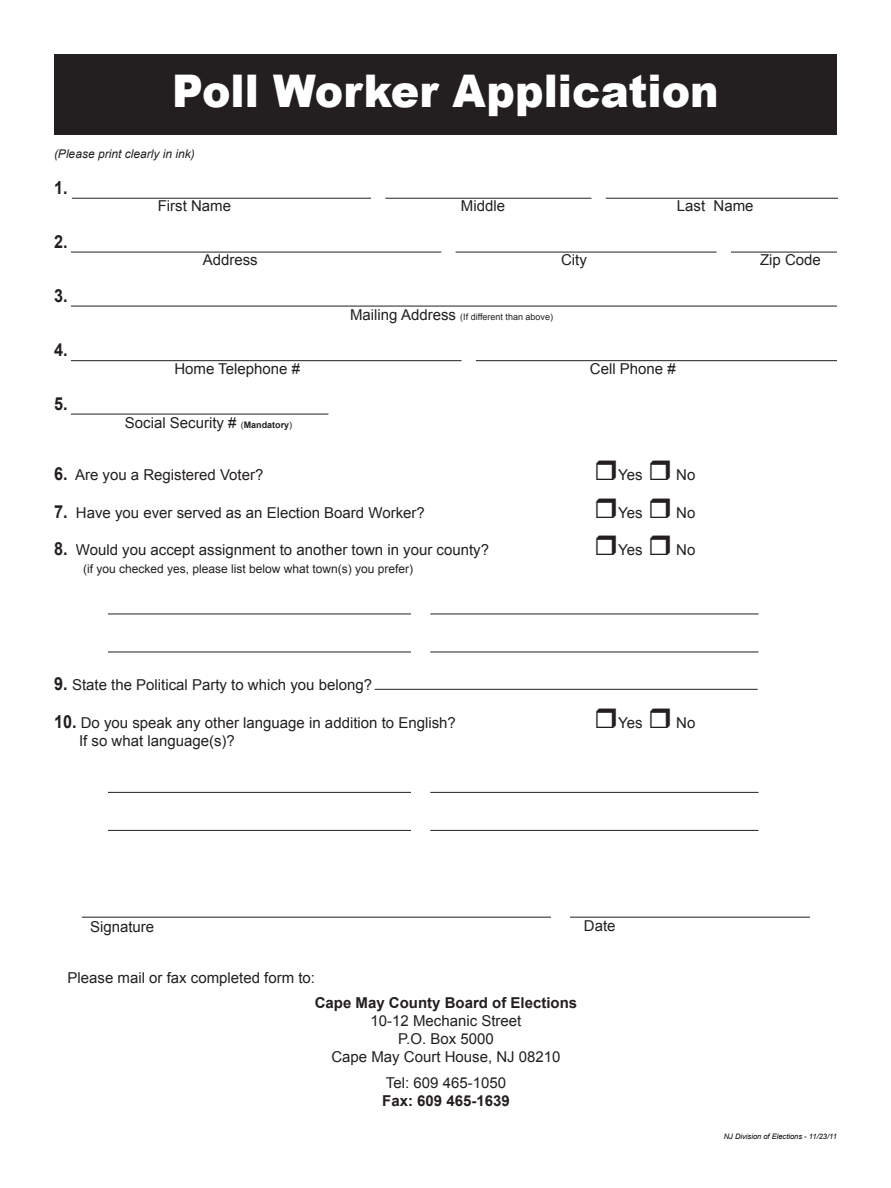
<style>
.page{position:relative;width:891px;height:1188px;background:#fff}
.page>*{position:absolute;margin:0;border:0;box-sizing:border-box;transform-origin:0 0}
.t1{font:900 45px "Arial";color:#fff;scale:.95 1}
.t2{font:700 18px "Arial";color:#231f20;scale:.9 1}
.t3{font:15px/18px "Arial";color:#231f20}
.t4{font:700 15px "Arial";color:#231f20}
.t5{font:12px "Arial";color:#231f20}
.t6{font:italic 12px "Arial";color:#231f20}
.t7{font:9px "Arial";color:#231f20}
.t8{font:italic 7.5px "Arial";color:#000}
.s1{font-size:15px}
.s2{font-size:9px}
.s3{font-weight:700;font-size:9px}
.s4{font-weight:700;font-size:18px}
.s5{font-weight:700}
</style>
<div class="page">
<div style="left:54px;top:54px;width:783px;height:81px;background:#231f20"></div>
<hr style="left:72px;top:198px;width:766px;height:1px;background:#231f20">
<hr style="left:71px;top:252px;width:766px;height:1px;background:#231f20">
<hr style="left:71px;top:306px;width:766px;height:1px;background:#231f20">
<hr style="left:71px;top:360px;width:766px;height:1px;background:#231f20">
<hr style="left:71px;top:414px;width:766px;height:1px;background:#231f20">
<div style="left:328px;top:403px;width:509px;height:25px;background:#fff"></div>
<div style="left:371px;top:187px;width:14px;height:23px;background:#fff"></div>
<div style="left:591px;top:186px;width:15px;height:24px;background:#fff"></div>
<div style="left:441px;top:240px;width:15px;height:24px;background:#fff"></div>
<div style="left:717px;top:240px;width:14px;height:24px;background:#fff"></div>
<div style="left:462px;top:349px;width:14px;height:24px;background:#fff"></div>
<hr style="left:82px;top:917px;width:728px;height:1px;background:#231f20">
<div style="left:551px;top:910px;width:19px;height:21px;background:#fff"></div>
<hr style="left:375px;top:689px;width:383px;height:1px;background:#231f20">
<hr style="left:108px;top:614px;width:651px;height:1px;background:#231f20">
<hr style="left:108px;top:652px;width:651px;height:1px;background:#231f20">
<div style="left:411px;top:605px;width:19px;height:54px;background:#fff"></div>
<hr style="left:108px;top:792px;width:651px;height:1px;background:#231f20">
<hr style="left:108px;top:830px;width:651px;height:1px;background:#231f20">
<div style="left:411px;top:784px;width:19px;height:54px;background:#fff"></div>
<p class="t1" style="left:172px;top:58px;width:577px">Poll Worker Application</p>
<p class="t6" style="left:54px;top:146px;width:142px">(Please print clearly in ink)</p>
<p class="t2" style="left:54px;top:176px;width:17px">1.</p>
<p class="t2" style="left:54px;top:230px;width:17px">2.</p>
<p class="t2" style="left:54px;top:284px;width:17px">3.</p>
<p class="t2" style="left:54px;top:338px;width:17px">4.</p>
<p class="t2" style="left:54px;top:392px;width:17px">5.</p>
<p class="t3" style="left:158px;top:197px;width:75px">First Name</p>
<p class="t3" style="left:461px;top:197px;width:46px">Middle</p>
<p class="t3" style="left:677px;top:197px;width:78px">Last Name</p>
<p class="t3" style="left:203px;top:251px;width:57px">Address</p>
<p class="t3" style="left:561px;top:251px;width:27px">City</p>
<p class="t3" style="left:760px;top:251px;width:62px">Zip Code</p>
<p class="t7" style="left:350px;top:311px;width:204px"><span class="s1">Mailing Address</span> (If different than above)</p>
<p class="t3" style="left:174px;top:360px;width:127px">Home Telephone #</p>
<p class="t3" style="left:590px;top:360px;width:87px">Cell Phone #</p>
<p class="t3" style="left:125px;top:414px;width:169px">Social Security # <span class="s2">(</span><span class="s3">Mandatory</span><span class="s2">)</span></p>
<p class="t3" style="left:54px;top:466px;width:211px"><span class="s4">6.</span> Are you a Registered Voter?</p>
<p class="t3" style="left:618px;top:466px;width:26px">Yes</p>
<p class="t3" style="left:676px;top:466px;width:21px">No</p>
<p class="t3" style="left:54px;top:504px;width:372px"><span class="s4">7.</span> Have you ever served as an Election Board Worker?</p>
<p class="t3" style="left:618px;top:504px;width:26px">Yes</p>
<p class="t3" style="left:676px;top:504px;width:21px">No</p>
<p class="t3" style="left:54px;top:541px;width:437px"><span class="s4">8.</span> Would you accept assignment to another town in your county?</p>
<p class="t3" style="left:618px;top:541px;width:26px">Yes</p>
<p class="t3" style="left:676px;top:541px;width:21px">No</p>
<p class="t5" style="left:83px;top:561px;width:332px">(if you checked yes, please list below what town(s) you prefer)</p>
<p class="t3" style="left:54px;top:676px;width:320px"><span class="s4">9.</span> State the Political Party to which you belong?</p>
<p class="t3" style="left:54px;top:714px;width:403px"><span class="s4">10.</span> Do you speak any other language in addition to English?</p>
<p class="t3" style="left:618px;top:714px;width:26px">Yes</p>
<p class="t3" style="left:676px;top:714px;width:21px">No</p>
<p class="t3" style="left:79px;top:732px;width:157px">If so what language(s)?</p>
<p class="t3" style="left:90px;top:918px;width:66px">Signature</p>
<p class="t3" style="left:584px;top:917px;width:33px">Date</p>
<p class="t3" style="left:68px;top:969px;width:249px">Please mail or fax completed form to:</p>
<p class="t4" style="left:315px;top:993px;width:264px">Cape May County Board of Elections</p>
<p class="t3" style="left:371px;top:1012px;width:152px">10-12 Mechanic Street</p>
<p class="t3" style="left:398px;top:1030px;width:97px">P.O. Box 5000</p>
<p class="t3" style="left:331px;top:1048px;width:231px">Cape May Court House, NJ 08210</p>
<p class="t3" style="left:382px;top:1074px;width:129px">Tel: 609 465-1050<br><span class="s5">Fax: 609 465-1639</span></p>
<p class="t8" style="left:724px;top:1132px;width:115px">NJ Division of Elections - 11/23/11</p>
</div>
